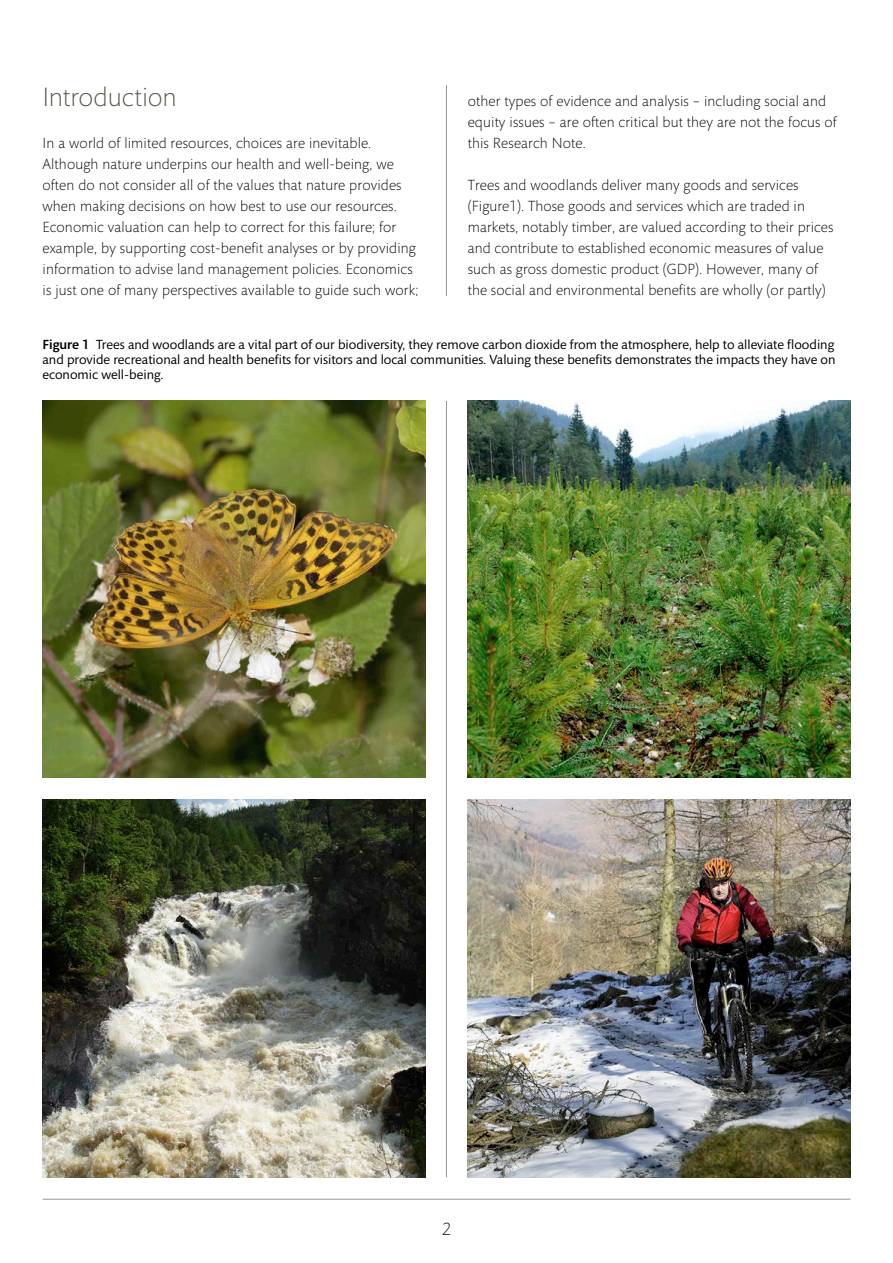
<style>
.page{position:relative;width:893px;height:1263px;background:#fff}
.page>*{position:absolute;margin:0;border:0;box-sizing:border-box;transform-origin:0 0}
.fc-h1{font:300 27px "Mundo Sans";letter-spacing:-.005em;color:#545c4a}
.fc-f-pg-number-cente{font:300 18px "Mundo Sans";color:#000}
.fc-b-body{font:300 15px/21px "Mundo Sans";letter-spacing:.01em;color:#000}
.fc-f-caption{font:13.5px/15px "Mundo Sans";color:#000;text-align:justify}
.s1{font-weight:500}
</style>
<div class="page">
<hr style="left:446px;top:85px;width:1px;height:1092px;background:#939598">
<hr style="left:43px;top:1199px;width:807px;height:1px;background:#939598">
<img style="left:468px;top:799px;width:382px;height:378px">
<img style="left:43px;top:799px;width:382px;height:378px">
<div style="left:408px;top:296px;width:74px;height:104px;background:#fff"></div>
<img style="left:468px;top:400px;width:382px;height:377px">
<img style="left:43px;top:400px;width:382px;height:377px">
<p class="fc-h1" style="left:43px;top:83px;width:136px">Introduction</p>
<p class="fc-b-body" style="left:43px;top:133px;width:377px">In a world of limited resources, choices are inevitable.<br>Although nature underpins our health and well-being, we often do not consider all of the values that nature provides when making decisions on how best to use our resources.<br>Economic valuation can help to correct for this failure; for example, by supporting cost-benefit analyses or by providing information to advise land management policies. Economics is just one of many perspectives available to guide such work;</p>
<p class="fc-b-body" style="left:468px;top:91px;width:370px">other types of evidence and analysis – including social and equity issues – are often critical but they are not the focus of this Research Note.</p>
<p class="fc-b-body" style="left:468px;top:175px;width:367px">Trees and woodlands deliver many goods and services (Figure1). Those goods and services which are traded in markets, notably timber, are valued according to their prices and contribute to established economic measures of value such as gross domestic product (GDP). However, many of the social and environmental benefits are wholly (or partly)</p>
<p class="fc-f-caption" style="left:43px;top:337px;width:795px"><span class="s1">Figure 1</span> Trees and woodlands are a vital part of our biodiversity, they remove carbon dioxide from the atmosphere, help to alleviate flooding and provide recreational and health benefits for visitors and local communities. Valuing these benefits demonstrates the impacts they have on economic well-being.</p>
<p class="fc-f-pg-number-cente" style="left:442px;top:1219px;width:11px">2</p>
</div>
